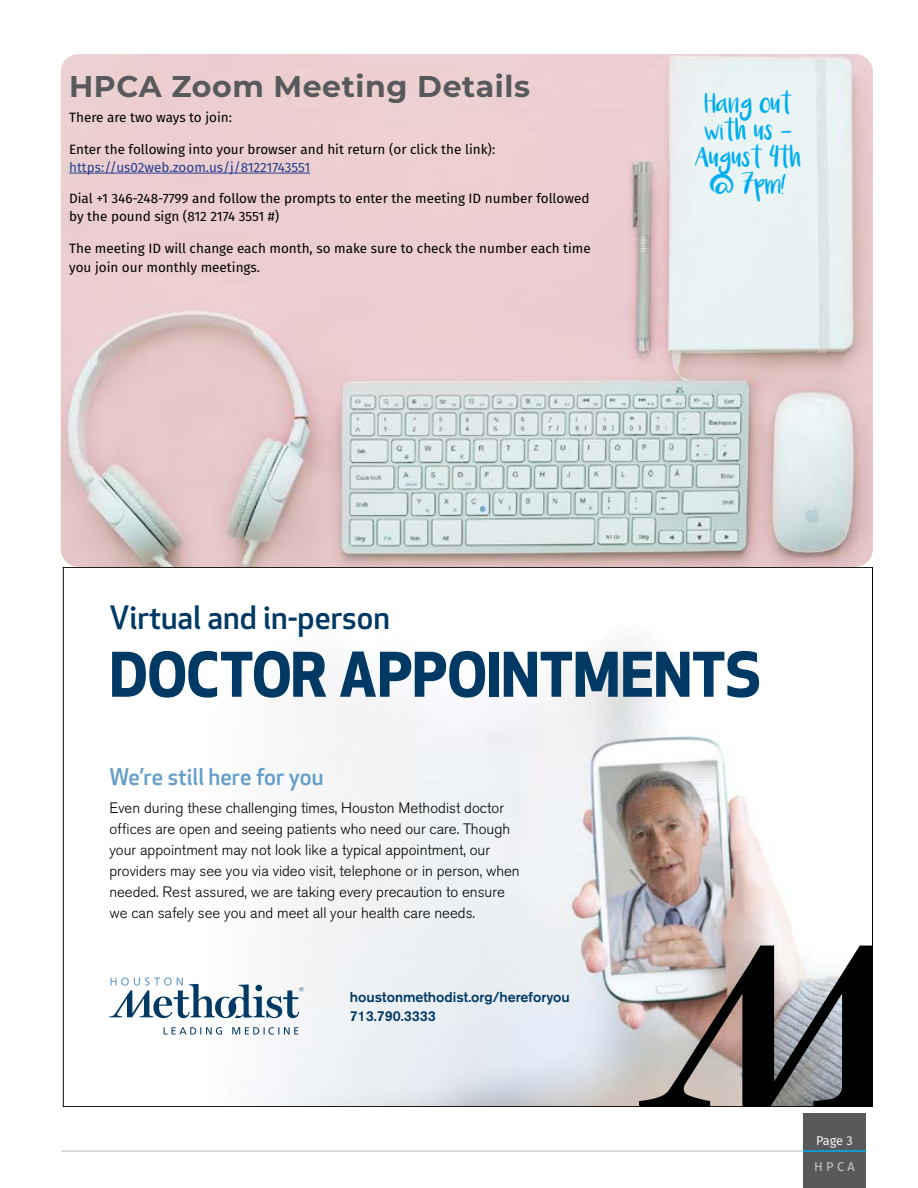
<style>
.page{position:relative;width:918px;height:1188px;background:#fff}
.page>*{position:absolute;margin:0;border:0;box-sizing:border-box;transform-origin:0 0}
.t1{font:700 60px "Apex New";color:#003963}
.t2{font:500 31.5px "Apex New";color:#003963}
.t3{font:700 30px "Montserrat";letter-spacing:.02em;color:#58595b}
.t4{font:500 22.5px "Apex New";color:#659ec8}
.t5{font:300 15px/21px "Akzidenz Grotesk BE";color:#000}
.t6{font:15px/27px "Luna";color:#00aeef;text-align:center}
.t7{font:500 14.25px/18.8px "Akzidenz Grotesk BE";color:#003963}
.t8{font:13.5px/18px "Fira Sans";color:#000}
.t9{font:13.5px "Fira Sans";color:#25408f}
.t10{font:12.75px "Fira Sans";color:#f3f3f4}
.t11{font:12.75px "Fira Sans";color:#c5c7c9}
</style>
<div class="page">
<img style="left:61px;top:54px;width:812px;height:513px">
<hr style="left:69px;top:173px;width:241px;height:1px;background:#25408f">
<div style="left:803px;top:1113px;width:63px;height:75px;background:#58595b"></div>
<hr style="left:803px;top:1150px;width:63px;height:2px;background:#00aeef">
<hr style="left:61px;top:1150px;width:742px;height:2px;background:#d1d3d4">
<img style="left:224px;top:643px;width:647px;height:462px">
<svg style="left:639px;top:946px;width:232px;height:159px;background:#7f7b7a"></svg>
<svg style="left:164px;top:1027px;width:58px;height:8px"></svg>
<svg style="left:232px;top:1027px;width:66px;height:8px"></svg>
<svg style="left:109px;top:977px;width:195px;height:41px"></svg>
<h3 class="t3" style="left:69px;top:65px;width:463px">HPCA Zoom Meeting Details</h3>
<p class="t8" style="left:69px;top:108px;width:164px">There are two ways to join:</p>
<p class="t8" style="left:69px;top:140px;width:428px">Enter the following into your browser and hit return (or click the link):</p>
<p class="t9" style="left:69px;top:157px;width:243px">https://us02web.zoom.us/j/81221743551</p>
<p class="t8" style="left:69px;top:189px;width:522px">Dial +1 346-248-7799 and follow the prompts to enter the meeting ID number followed by the pound sign (812 2174 3551 #)</p>
<p class="t8" style="left:69px;top:238px;width:523px;line-height:19.5px">The meeting ID will change each month, so make sure to check the number each time you join our monthly meetings.</p>
<p class="t6" style="left:695px;top:94px;width:108px">Hang out with us -<br>August 4th @ 7pm!</p>
<h2 class="t2" style="left:109px;top:597px;width:282px">Virtual and in-person</h2>
<h1 class="t1" style="left:109px;top:631px;width:653px">DOCTOR APPOINTMENTS</h1>
<h3 class="t4" style="left:109px;top:762px;width:216px">We’re still here for you</h3>
<p class="t5" style="left:109px;top:797px;width:412px">Even during these challenging times, Houston Methodist doctor offices are open and seeing patients who need our care. Though your appointment may not look like a typical appointment, our providers may see you via video visit, telephone or in person, when needed. Rest assured, we are taking every precaution to ensure we can safely see you and meet all your health care needs.</p>
<p class="t7" style="left:350px;top:987px;width:221px">houstonmethodist.org/hereforyou<br>713.790.3333</p>
<p class="t10" style="left:816px;top:1131px;width:38px">Page 3</p>
<p class="t11" style="left:814px;top:1157px;width:42px">HPCA</p>
</div>
